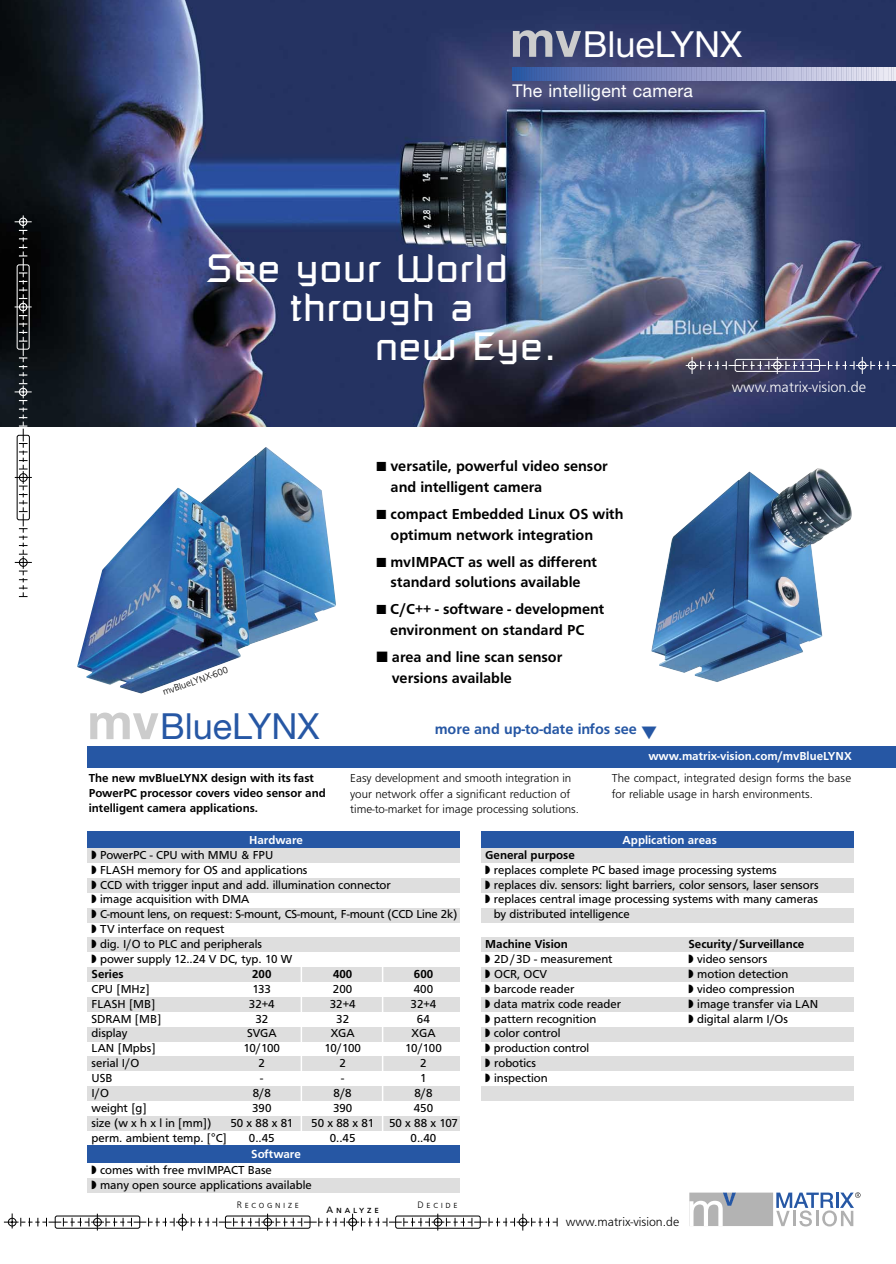
<style>
.page{position:relative;width:896px;height:1264px;background:#fff}
.page>*{position:absolute;margin:0;border:0;box-sizing:border-box;transform-origin:0 0}
.t1{font:39px "Russell Square";letter-spacing:.03em;color:#fff}
.t2{font:36px "Helvetica Neue";color:#fff}
.t3{font:36px "Helvetica Neue";color:#2657a4}
.t4{font:17.7px "Helvetica Neue";letter-spacing:.015em;color:#fff}
.t5{font:300 15.15px "Front Page";color:#fff}
.t6{font:700 15px/20.7px "Front Page";color:#000}
.t7{font:700 15px "Front Page";color:#2657a4}
.t8{font:300 12.75px "Front Page";color:#000}
.t9{font:12px/14.9px "Front Page";color:#000}
.t10{font:300 12px/15px "Front Page";color:#000}
.t11{font:700 12px/15px "Front Page";color:#000}
.t12{font:700 12px "Front Page";color:#fff}
.t13{font:300 9.75px "Front Page Smc";letter-spacing:.275em;color:#000}
.t14{font:300 9.75px "Front Page";color:#000}
.t15{font:9.75px "Front Page Smc";letter-spacing:.29em;color:#000}
.s1{font-weight:700;font-size:49.95px;color:#ccc}
.s2{font-weight:700}
</style>
<div class="page">
<img style="left:0;top:0;width:895px;height:1231px">
<h2 class="t2" style="left:510px;top:31px;width:233px"><span class="s1">mv</span>BlueLYNX</h2>
<h3 class="t4" style="left:512px;top:85px;width:182px">The intelligent camera</h3>
<h1 class="t1" style="left:206px;top:254px;width:303px">See your World</h1>
<h1 class="t1" style="left:290px;top:293px;width:184px">through a</h1>
<h1 class="t1" style="left:375px;top:332px;width:182px">new Eye.</h1>
<p class="t14" style="left:162px;top:688px;width:70px;rotate:-19deg">mvBlueLYNX-600</p>
<h2 class="t3" style="left:87px;top:713px;width:233px"><span class="s1">mv</span>BlueLYNX</h2>
<p class="t6" style="left:390px;top:457px;width:219px;text-indent:-14px">■ versatile, powerful video sensor and intelligent camera</p>
<p class="t6" style="left:390px;top:504px;width:234px;text-indent:-14px">■ compact Embedded Linux OS with optimum network integration</p>
<p class="t6" style="left:376px;top:552px;width:222px;text-align:center">■ mvIMPACT as well as different standard solutions available</p>
<p class="t6" style="left:376px;top:600px;width:229px;text-align:center">■ C/C++ - software - development environment on standard PC</p>
<p class="t6" style="left:392px;top:647px;width:172px;text-indent:-15px">■ area and line scan sensor versions available</p>
<p class="t7" style="left:434px;top:723px;width:224px">more and up-to-date infos see ▼</p>
<p class="t5" style="left:731px;top:381px;width:136px">www.matrix-vision.de</p>
<p class="t12" style="left:648px;top:751px;width:205px">www.matrix-vision.com/mvBlueLYNX</p>
<p class="t11" style="left:89px;top:771px;width:238px">The new mvBlueLYNX design with its fast<br>PowerPC processor covers video sensor and intelligent camera applications.</p>
<p class="t10" style="left:350px;top:771px;width:230px">Easy development and smooth integration in your network offer a significant reduction of time-to-market for image processing solutions.</p>
<p class="t10" style="left:611px;top:771px;width:241px">The compact, integrated design forms the base for reliable usage in harsh environments.</p>
<p class="t12" style="left:249px;top:835px;width:55px">Hardware</p>
<p class="t9" style="left:92px;top:848px;width:367px">◗ PowerPC - CPU with MMU &amp; FPU<br>◗ FLASH memory for OS and applications<br>◗ CCD with trigger input and add. illumination connector<br>◗ image acquisition with DMA<br>◗ C-mount lens, on request: S-mount, CS-mount, F-mount (CCD Line 2k) ◗ TV interface on request<br>◗ dig. I/O to PLC and peripherals<br>◗ power supply 12..24 V DC, typ. 10 W<br><span class="s2">Series</span></p>
<p class="t11" style="left:252px;top:967px;width:21px">200</p>
<p class="t11" style="left:333px;top:967px;width:21px">400</p>
<p class="t11" style="left:414px;top:967px;width:21px">600</p>
<p class="t9" style="left:92px;top:982px;width:60px">CPU [MHz]</p>
<p class="t9" style="left:252px;top:982px;width:20px">133</p>
<p class="t9" style="left:333px;top:982px;width:21px">200</p>
<p class="t9" style="left:413px;top:982px;width:21px">400</p>
<p class="t9" style="left:92px;top:997px;width:65px">FLASH [MB]</p>
<p class="t9" style="left:249px;top:997px;width:27px">32+4</p>
<p class="t9" style="left:329px;top:997px;width:27px">32+4</p>
<p class="t9" style="left:410px;top:997px;width:27px">32+4</p>
<p class="t9" style="left:92px;top:1012px;width:71px">SDRAM [MB]</p>
<p class="t9" style="left:255px;top:1012px;width:14px">32</p>
<p class="t9" style="left:336px;top:1012px;width:14px">32</p>
<p class="t9" style="left:417px;top:1012px;width:15px">64</p>
<p class="t9" style="left:92px;top:1026px;width:37px">display</p>
<p class="t9" style="left:247px;top:1026px;width:31px">SVGA</p>
<p class="t9" style="left:330px;top:1026px;width:26px">XGA</p>
<p class="t9" style="left:411px;top:1026px;width:26px">XGA</p>
<p class="t9" style="left:92px;top:1041px;width:65px">LAN [Mpbs]</p>
<p class="t9" style="left:243px;top:1041px;width:38px">10/100</p>
<p class="t9" style="left:324px;top:1041px;width:38px">10/100</p>
<p class="t9" style="left:405px;top:1041px;width:38px">10/100</p>
<p class="t9" style="left:92px;top:1056px;width:49px">serial I/O</p>
<p class="t9" style="left:258px;top:1056px;width:8px">2</p>
<p class="t9" style="left:339px;top:1056px;width:8px">2</p>
<p class="t9" style="left:420px;top:1056px;width:8px">2</p>
<p class="t9" style="left:92px;top:1071px;width:22px">USB</p>
<p class="t9" style="left:260px;top:1071px;width:5px">-</p>
<p class="t9" style="left:341px;top:1071px;width:5px">-</p>
<p class="t9" style="left:420px;top:1071px;width:8px">1</p>
<p class="t9" style="left:92px;top:1086px;width:19px">I/O</p>
<p class="t9" style="left:253px;top:1086px;width:20px">8/8</p>
<p class="t9" style="left:333px;top:1086px;width:20px">8/8</p>
<p class="t9" style="left:414px;top:1086px;width:20px">8/8</p>
<p class="t9" style="left:92px;top:1101px;width:57px">weight [g]</p>
<p class="t9" style="left:252px;top:1101px;width:21px">390</p>
<p class="t9" style="left:333px;top:1101px;width:21px">390</p>
<p class="t9" style="left:414px;top:1101px;width:21px">450</p>
<p class="t9" style="left:92px;top:1116px;width:121px">size (w x h x l in [mm])</p>
<p class="t9" style="left:230px;top:1116px;width:64px">50 x 88 x 81</p>
<p class="t9" style="left:311px;top:1116px;width:148px">50 x 88 x 81 50 x 88 x 107</p>
<p class="t9" style="left:92px;top:1131px;width:137px">perm. ambient temp. [°C]</p>
<p class="t9" style="left:249px;top:1131px;width:27px">0..45</p>
<p class="t9" style="left:330px;top:1131px;width:27px">0..45</p>
<p class="t9" style="left:410px;top:1131px;width:27px">0..40</p>
<p class="t12" style="left:251px;top:1149px;width:51px">Software</p>
<p class="t9" style="left:92px;top:1163px;width:221px">◗ comes with free mvIMPACT Base<br>◗ many open source applications available</p>
<p class="t13" style="left:237px;top:1199px;width:64px">Recognize</p>
<p class="t15" style="left:326px;top:1203px;width:54px">Analyze</p>
<p class="t13" style="left:417px;top:1199px;width:41px">Decide</p>
<p class="t12" style="left:622px;top:835px;width:96px">Application areas</p>
<p class="t11" style="left:485px;top:848px;width:91px">General purpose</p>
<p class="t9" style="left:485px;top:863px;width:293px">◗ replaces complete PC based image processing systems</p>
<p class="t9" style="left:485px;top:878px;width:335px">◗ replaces div. sensors: light barriers, color sensors, laser sensors</p>
<p class="t9" style="left:485px;top:892px;width:334px">◗ replaces central image processing systems with many cameras</p>
<p class="t9" style="left:493px;top:907px;width:137px">by distributed intelligence</p>
<p class="t9" style="left:485px;top:937px;width:137px"><span class="s2">Machine Vision<br></span>◗ 2D/3D - measurement<br>◗ OCR, OCV<br>◗ barcode reader<br>◗ data matrix code reader ◗ pattern recognition<br>◗ color control<br>◗ production control<br>◗ robotics<br>◗ inspection</p>
<p class="t9" style="left:688px;top:937px;width:131px"><span class="s2">Security/Surveillance<br></span>◗ video sensors<br>◗ motion detection<br>◗ video compression<br>◗ image transfer via LAN ◗ digital alarm I/Os</p>
<p class="t8" style="left:565px;top:1216px;width:115px">www.matrix-vision.de</p>
</div>
